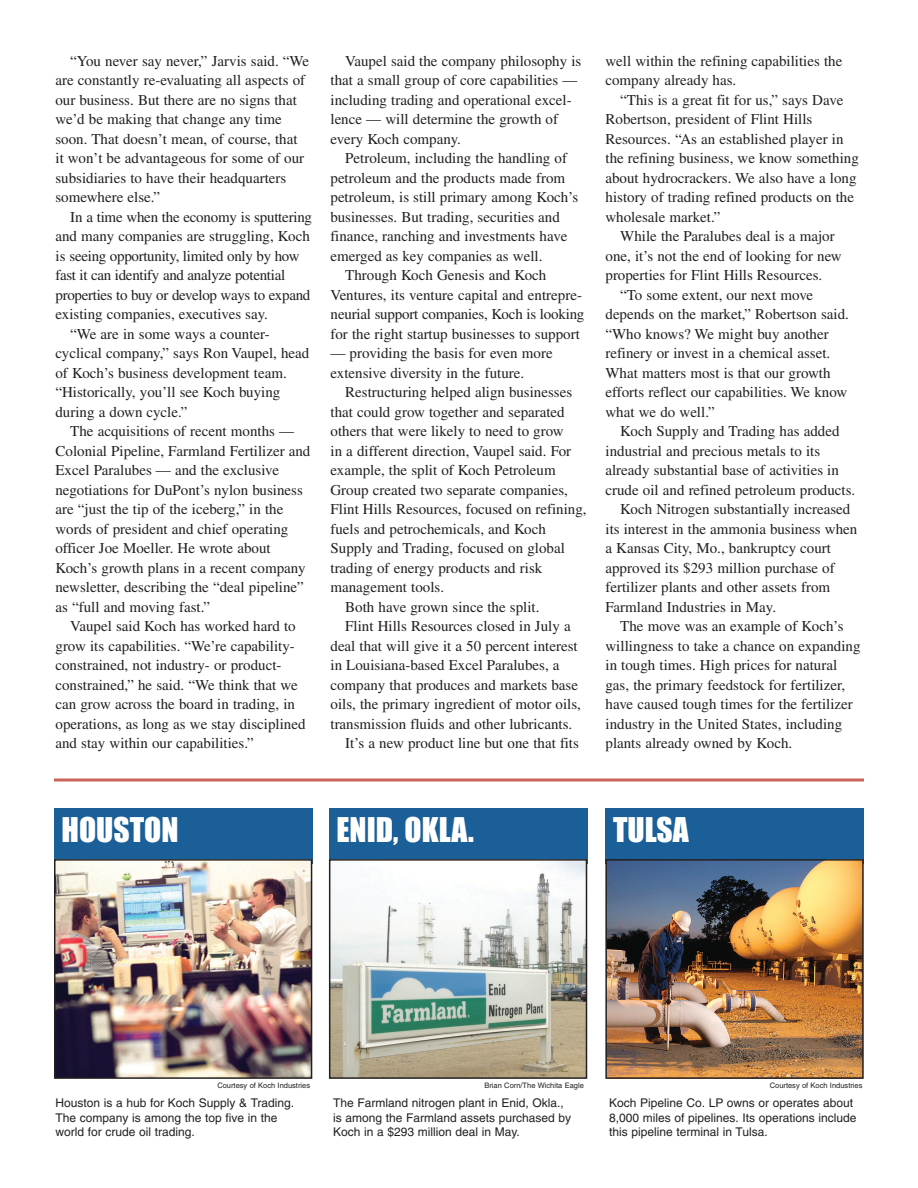
<style>
.page{position:relative;width:918px;height:1188px;background:#fff}
.page>*{position:absolute;margin:0;border:0;box-sizing:border-box;transform-origin:0 0}
.t1{font:31.5px "Impact";color:#fff}
.t2{font:15px/19.5px "Times";color:#231f20}
.t3{font:15px "Times";letter-spacing:-.02em;color:#231f20}
.t4{font:12px/14.4px "Helvetica";color:#231f20}
.t5{font:7.5px "Helvetica";color:#231f20}
</style>
<div class="page">
<div style="left:54px;top:808px;width:258px;height:56px;background:#1a5f98"></div>
<div style="left:329px;top:808px;width:258px;height:56px;background:#1a5f98"></div>
<div style="left:605px;top:808px;width:259px;height:56px;background:#1a5f98"></div>
<img style="left:57px;top:862px;width:252px;height:214px">
<div style="left:54px;top:859px;width:258px;height:220px;border:2px solid #231f20"></div>
<img style="left:332px;top:862px;width:252px;height:214px">
<div style="left:329px;top:859px;width:258px;height:220px;border:2px solid #231f20"></div>
<img style="left:608px;top:862px;width:253px;height:214px">
<div style="left:605px;top:859px;width:259px;height:220px;border:2px solid #231f20"></div>
<hr style="left:54px;top:779px;width:810px;height:3px;background:#ca6459">
<p class="t2" style="left:55px;top:53px;width:255px;text-indent:15px">“You never say never,” Jarvis said. “We are constantly re-evaluating all aspects of our business. But there are no signs that we’d be making that change any time soon. That doesn’t mean, of course, that it won’t be advantageous for some of our subsidiaries to have their headquarters somewhere else.”</p>
<p class="t2" style="left:70px;top:209px;width:243px">In a time when the economy is sputtering</p>
<p class="t2" style="left:56px;top:228px;width:256px">and many companies are struggling, Koch</p>
<p class="t3" style="left:56px;top:250px;width:246px">is seeing opportunity, limited only by how</p>
<p class="t3" style="left:56px;top:270px;width:231px">fast it can identify and analyze potential</p>
<p class="t3" style="left:56px;top:289px;width:256px">properties to buy or develop ways to expand</p>
<p class="t2" style="left:56px;top:306px;width:214px">existing companies, executives say.</p>
<p class="t2" style="left:70px;top:326px;width:201px">“We are in some ways a counter-</p>
<p class="t2" style="left:56px;top:345px;width:255px">cyclical company,” says Ron Vaupel, head</p>
<p class="t2" style="left:56px;top:365px;width:233px">of Koch’s business development team.</p>
<p class="t2" style="left:56px;top:384px;width:226px">“Historically, you’ll see Koch buying</p>
<p class="t2" style="left:56px;top:404px;width:133px">during a down cycle.”</p>
<p class="t2" style="left:70px;top:423px;width:225px">The acquisitions of recent months —</p>
<p class="t2" style="left:56px;top:443px;width:256px">Colonial Pipeline, Farmland Fertilizer and</p>
<p class="t2" style="left:56px;top:462px;width:225px">Excel Paralubes — and the exclusive</p>
<p class="t2" style="left:56px;top:482px;width:249px">negotiations for DuPont’s nylon business</p>
<p class="t2" style="left:56px;top:501px;width:229px">are “just the tip of the iceberg,” in the</p>
<p class="t2" style="left:56px;top:521px;width:234px">words of president and chief operating</p>
<p class="t2" style="left:56px;top:540px;width:217px">officer Joe Moeller. He wrote about</p>
<p class="t2" style="left:56px;top:560px;width:252px">Koch’s growth plans in a recent company</p>
<p class="t2" style="left:56px;top:579px;width:250px">newsletter, describing the “deal pipeline”</p>
<p class="t2" style="left:56px;top:599px;width:156px">as “full and moving fast.”</p>
<p class="t2" style="left:70px;top:618px;width:227px">Vaupel said Koch has worked hard to</p>
<p class="t2" style="left:56px;top:638px;width:241px">grow its capabilities. “We’re capability-</p>
<p class="t2" style="left:56px;top:657px;width:227px">constrained, not industry- or product-</p>
<p class="t2" style="left:56px;top:677px;width:244px">constrained,” he said. “We think that we</p>
<p class="t2" style="left:56px;top:696px;width:241px">can grow across the board in trading, in</p>
<p class="t2" style="left:56px;top:716px;width:252px">operations, as long as we stay disciplined</p>
<p class="t2" style="left:56px;top:735px;width:200px">and stay within our capabilities.”</p>
<p class="t2" style="left:331px;top:53px;width:252px;text-indent:15px">Vaupel said the company philosophy is that a small group of core capabilities — including trading and operational excel&shy;lence — will determine the growth of every Koch company.</p>
<p class="t2" style="left:345px;top:150px;width:223px">Petroleum, including the handling of</p>
<p class="t2" style="left:331px;top:170px;width:236px">petroleum and the products made from</p>
<p class="t2" style="left:331px;top:189px;width:249px">petroleum, is still primary among Koch’s</p>
<p class="t2" style="left:331px;top:209px;width:231px">businesses. But trading, securities and</p>
<p class="t2" style="left:331px;top:228px;width:238px">finance, ranching and investments have</p>
<p class="t2" style="left:331px;top:248px;width:213px">emerged as key companies as well.</p>
<p class="t2" style="left:345px;top:267px;width:203px">Through Koch Genesis and Koch</p>
<p class="t2" style="left:331px;top:287px;width:253px">Ventures, its venture capital and entrepre-</p>
<p class="t2" style="left:331px;top:306px;width:255px">neurial support companies, Koch is looking</p>
<p class="t2" style="left:331px;top:326px;width:251px">for the right startup businesses to support</p>
<p class="t2" style="left:331px;top:345px;width:224px">— providing the basis for even more extensive diversity in the future.</p>
<p class="t2" style="left:345px;top:384px;width:229px">Restructuring helped align businesses</p>
<p class="t2" style="left:331px;top:404px;width:236px">that could grow together and separated</p>
<p class="t2" style="left:331px;top:423px;width:235px">others that were likely to need to grow</p>
<p class="t2" style="left:331px;top:443px;width:242px">in a different direction, Vaupel said. For</p>
<p class="t2" style="left:331px;top:462px;width:227px">example, the split of Koch Petroleum</p>
<p class="t2" style="left:331px;top:482px;width:239px">Group created two separate companies,</p>
<p class="t2" style="left:331px;top:501px;width:258px">Flint Hills Resources, focused on refining,</p>
<p class="t2" style="left:331px;top:521px;width:217px">fuels and petrochemicals, and Koch</p>
<p class="t2" style="left:331px;top:540px;width:236px">Supply and Trading, focused on global</p>
<p class="t2" style="left:331px;top:560px;width:213px">trading of energy products and risk</p>
<p class="t2" style="left:331px;top:579px;width:115px">management tools.</p>
<p class="t2" style="left:345px;top:599px;width:196px">Both have grown since the split.</p>
<p class="t2" style="left:345px;top:618px;width:227px">Flint Hills Resources closed in July a</p>
<p class="t2" style="left:331px;top:638px;width:249px">deal that will give it a 50 percent interest</p>
<p class="t2" style="left:331px;top:657px;width:231px">in Louisiana-based Excel Paralubes, a</p>
<p class="t2" style="left:331px;top:677px;width:249px">company that produces and markets base</p>
<p class="t2" style="left:331px;top:696px;width:252px">oils, the primary ingredient of motor oils,</p>
<p class="t2" style="left:331px;top:716px;width:243px">transmission fluids and other lubricants.</p>
<p class="t2" style="left:345px;top:735px;width:235px">It’s a new product line but one that fits</p>
<p class="t2" style="left:606px;top:53px;width:238px">well within the refining capabilities the company already has.</p>
<p class="t2" style="left:620px;top:92px;width:225px">“This is a great fit for us,” says Dave</p>
<p class="t2" style="left:606px;top:111px;width:208px">Robertson, president of Flint Hills</p>
<p class="t2" style="left:606px;top:131px;width:240px">Resources. “As an established player in</p>
<p class="t2" style="left:606px;top:150px;width:255px">the refining business, we know something</p>
<p class="t2" style="left:606px;top:170px;width:253px">about hydrocrackers. We also have a long</p>
<p class="t2" style="left:606px;top:189px;width:250px">history of trading refined products on the</p>
<p class="t2" style="left:606px;top:209px;width:116px">wholesale market.”</p>
<p class="t2" style="left:620px;top:228px;width:216px">While the Paralubes deal is a major</p>
<p class="t2" style="left:606px;top:248px;width:238px">one, it’s not the end of looking for new</p>
<p class="t2" style="left:606px;top:267px;width:218px">properties for Flint Hills Resources.</p>
<p class="t2" style="left:620px;top:287px;width:195px">“To some extent, our next move</p>
<p class="t2" style="left:606px;top:306px;width:245px">depends on the market,” Robertson said.</p>
<p class="t2" style="left:606px;top:326px;width:225px">“Who knows? We might buy another</p>
<p class="t2" style="left:606px;top:345px;width:226px">refinery or invest in a chemical asset.</p>
<p class="t2" style="left:606px;top:365px;width:227px">What matters most is that our growth</p>
<p class="t2" style="left:606px;top:384px;width:243px">efforts reflect our capabilities. We know</p>
<p class="t2" style="left:606px;top:404px;width:111px">what we do well.”</p>
<p class="t2" style="left:620px;top:423px;width:221px">Koch Supply and Trading has added</p>
<p class="t2" style="left:606px;top:443px;width:216px">industrial and precious metals to its</p>
<p class="t2" style="left:606px;top:462px;width:235px">already substantial base of activities in</p>
<p class="t2" style="left:606px;top:482px;width:251px">crude oil and refined petroleum products.</p>
<p class="t2" style="left:620px;top:501px;width:232px">Koch Nitrogen substantially increased</p>
<p class="t2" style="left:606px;top:521px;width:253px">its interest in the ammonia business when</p>
<p class="t2" style="left:606px;top:540px;width:227px">a Kansas City, Mo., bankruptcy court</p>
<p class="t2" style="left:606px;top:560px;width:231px">approved its $293 million purchase of</p>
<p class="t2" style="left:606px;top:579px;width:226px">fertilizer plants and other assets from</p>
<p class="t2" style="left:606px;top:599px;width:172px">Farmland Industries in May.</p>
<p class="t2" style="left:620px;top:618px;width:225px">The move was an example of Koch’s</p>
<p class="t2" style="left:606px;top:638px;width:257px">willingness to take a chance on expanding</p>
<p class="t2" style="left:606px;top:657px;width:233px">in tough times. High prices for natural</p>
<p class="t2" style="left:606px;top:677px;width:241px">gas, the primary feedstock for fertilizer,</p>
<p class="t2" style="left:606px;top:696px;width:249px">have caused tough times for the fertilizer</p>
<p class="t2" style="left:606px;top:716px;width:238px">industry in the United States, including</p>
<p class="t2" style="left:606px;top:735px;width:188px">plants already owned by Koch.</p>
<h1 class="t1" style="left:62px;top:819px;width:118px">HOUSTON</h1>
<h1 class="t1" style="left:337px;top:819px;width:139px">ENID, OKLA.</h1>
<h1 class="t1" style="left:613px;top:819px;width:77px">TULSA</h1>
<p class="t5" style="left:217px;top:1083px;width:94px">Courtesy of Koch Industries</p>
<p class="t5" style="left:484px;top:1083px;width:101px">Brian Corn/The Wichita Eagle</p>
<p class="t5" style="left:770px;top:1083px;width:94px">Courtesy of Koch Industries</p>
<p class="t4" style="left:56px;top:1097px;width:240px">Houston is a hub for Koch Supply &amp; Trading.<br>The company is among the top five in the world for crude oil trading.</p>
<p class="t4" style="left:333px;top:1097px;width:240px">The Farmland nitrogen plant in Enid, Okla., is among the Farmland assets purchased by<br>Koch in a $293 million deal in May.</p>
<p class="t4" style="left:609px;top:1097px;width:249px">Koch Pipeline Co. LP owns or operates about<br>8,000 miles of pipelines. Its operations include this pipeline terminal in Tulsa.</p>
</div>
